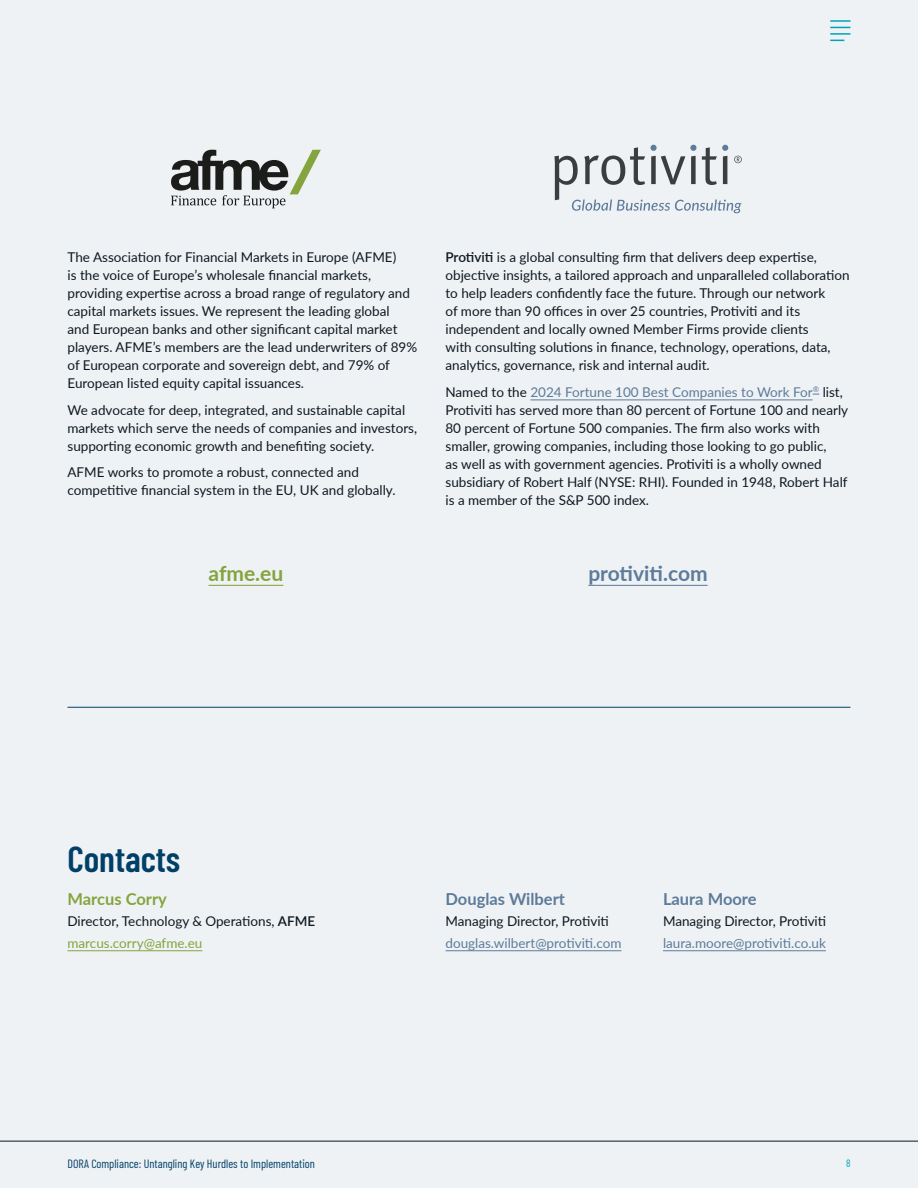
<style>
.page{position:relative;width:918px;height:1188px;background:#eff2f5}
.page>*{position:absolute;margin:0;border:0;box-sizing:border-box;transform-origin:0 0}
.t1{font:600 36px "Barlow Condensed";color:#004068}
.t2{font:700 21px "Lato";color:#5d7b9a}
.t3{font:700 21px "Lato";color:#85a43d}
.t4{font:700 16.5px "Lato";color:#5d7b9a}
.t5{font:700 16.5px "Lato";color:#85a43d}
.t6{font:13.5px/18px "Lato";color:#0e1821}
.t7{font:13.5px "Lato";color:#5d7b9a}
.t8{font:12px "Barlow Condensed";color:#004068}
.t9{font:10.5px "Barlow Condensed";color:#00a2b8}
.s1{font-weight:600}
.s2{color:#5d7b9a}
.s3{color:#85a43d}
</style>
<div class="page">
<hr style="left:0;top:1141px;width:918px;height:1px;background:#0e1821">
<hr style="left:830px;top:20px;width:20px;height:2px;background:#00a2b8">
<svg style="left:830px;top:27px;width:20px;height:1px"></svg>
<hr style="left:830px;top:33px;width:20px;height:2px;background:#00a2b8">
<svg style="left:830px;top:40px;width:14px;height:1px"></svg>
<hr style="left:530px;top:400px;width:283px;height:1px;background:#5d7b9a">
<hr style="left:209px;top:585px;width:74px;height:1px;background:#85a43d">
<hr style="left:588px;top:585px;width:120px;height:1px;background:#5d7b9a">
<hr style="left:68px;top:707px;width:782px;height:1px;background:#004068">
<hr style="left:68px;top:950px;width:134px;height:1px;background:#85a43d">
<hr style="left:446px;top:950px;width:176px;height:1px;background:#5d7b9a">
<hr style="left:663px;top:950px;width:163px;height:1px;background:#5d7b9a">
<svg style="left:554px;top:145px;width:188px;height:68px"></svg>
<svg style="left:171px;top:150px;width:150px;height:58px"></svg>
<p class="t6" style="left:68px;top:248px;width:351px">The Association for Financial Markets in Europe (AFME)<br>is the voice of Europe’s wholesale financial markets, providing expertise across a broad range of regulatory and capital markets issues. We represent the leading global<br>and European banks and other significant capital market players. AFME’s members are the lead underwriters of 89% of European corporate and sovereign debt, and 79% of European listed equity capital issuances.</p>
<p class="t6" style="left:68px;top:400px;width:351px">We advocate for deep, integrated, and sustainable capital markets which serve the needs of companies and investors, supporting economic growth and benefiting society.</p>
<p class="t6" style="left:68px;top:463px;width:330px">AFME works to promote a robust, connected and competitive financial system in the EU, UK and globally.</p>
<p class="t6" style="left:446px;top:248px;width:406px"><span class="s1">Protiviti</span> is a global consulting firm that delivers deep expertise, objective insights, a tailored approach and unparalleled collaboration to help leaders confidently face the future. Through our network<br>of more than 90 offices in over 25 countries, Protiviti and its independent and locally owned Member Firms provide clients<br>with consulting solutions in finance, technology, operations, data, analytics, governance, risk and internal audit.</p>
<p class="t6" style="left:446px;top:382px;width:404px">Named to the <span class="s2">2024 Fortune 100 Best Companies to Work For</span><sup>®</sup> list, Protiviti has served more than 80 percent of Fortune 100 and nearly 80 percent of Fortune 500 companies. The firm also works with smaller, growing companies, including those looking to go public,<br>as well as with government agencies. Protiviti is a wholly owned subsidiary of Robert Half (NYSE: RHI). Founded in 1948, Robert Half is a member of the S&amp;P 500 index.</p>
<h2 class="t3" style="left:209px;top:557px;width:76px">afme.eu</h2>
<h2 class="t2" style="left:588px;top:557px;width:121px">protiviti.com</h2>
<h1 class="t1" style="left:68px;top:833px;width:114px">Contacts</h1>
<p class="t5" style="left:68px;top:887px;width:101px">Marcus Corry</p>
<p class="t6" style="left:68px;top:910px;width:249px;line-height:21.3px">Director, Technology &amp; Operations, <span class="s1">AFME </span><span class="s3">marcus.corry@afme.eu</span></p>
<p class="t4" style="left:446px;top:887px;width:121px">Douglas Wilbert</p>
<p class="t6" style="left:446px;top:912px;width:165px">Managing Director, Protiviti</p>
<p class="t7" style="left:446px;top:933px;width:177px">douglas.wilbert@protiviti.com</p>
<p class="t4" style="left:663px;top:887px;width:95px">Laura Moore</p>
<p class="t6" style="left:663px;top:912px;width:165px">Managing Director, Protiviti</p>
<p class="t7" style="left:663px;top:933px;width:164px">laura.moore@protiviti.co.uk</p>
<p class="t8" style="left:68px;top:1155px;width:249px">DORA Compliance: Untangling Key Hurdles to Implementation</p>
<p class="t9" style="left:846px;top:1155px;width:6px">8</p>
</div>
